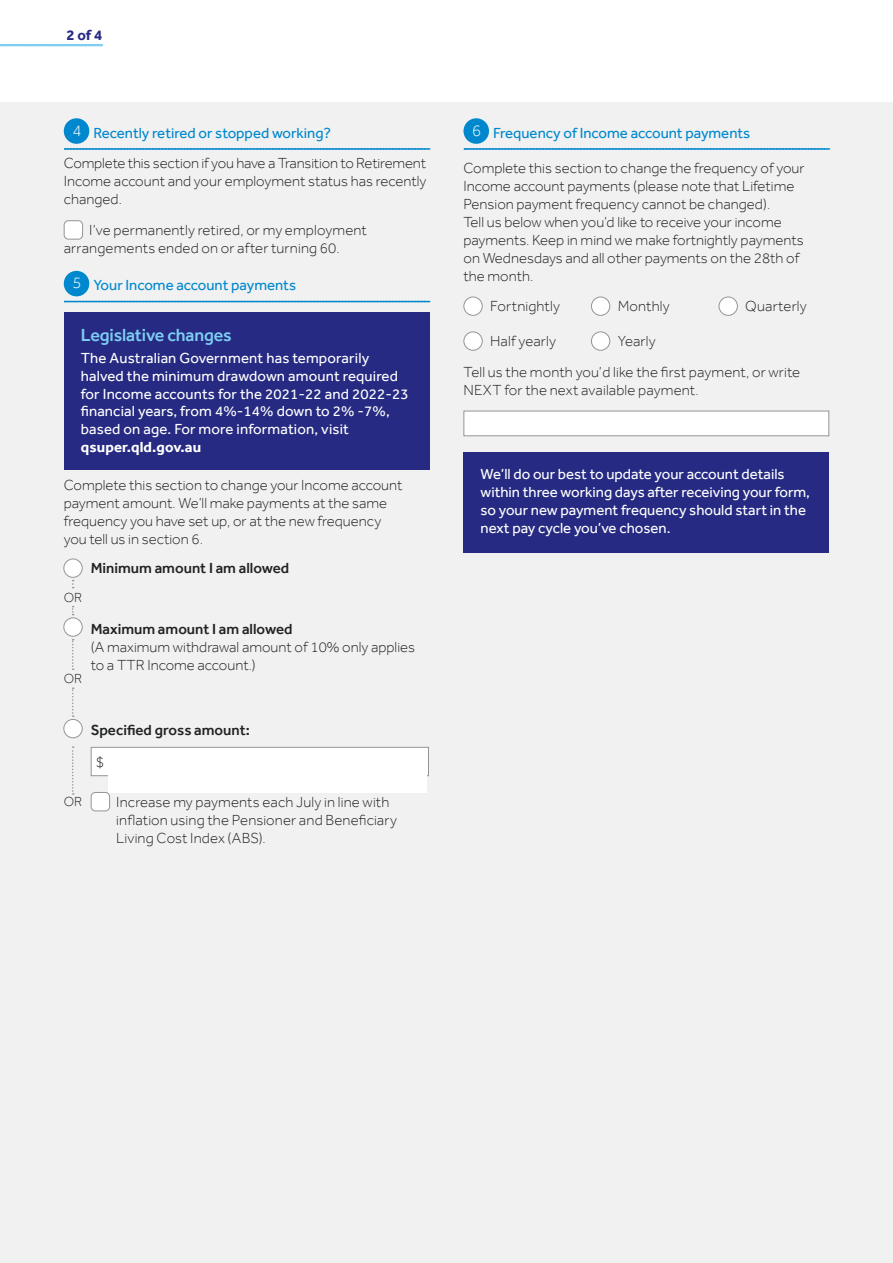
<style>
.page{position:relative;width:893px;height:1263px;background:#fff}
.page>*{position:absolute;margin:0;border:0;box-sizing:border-box;transform-origin:0 0}
.t1{font:500 18px "Effra";letter-spacing:-.01em;color:#7dcef1}
.t2{font:300 16.5px "Effra";color:#fff}
.t3{font:300 15px/18px "Effra";color:#212222}
.t4{font:15px/17.9px "Effra";color:#fff}
.t5{font:15px "Effra";color:#0088ce}
.t6{font:500 15px "Effra";color:#212222}
.t7{font:700 15px "Effra";letter-spacing:.01em;color:#fff}
.t8{font:700 15px "Effra";color:#262a82}
.t9{font:300 13.5px "Effra";color:#212222}
</style>
<div class="page">
<svg style="left:0;top:44px;width:102px;height:2px"></svg>
<div style="left:0;top:102px;width:893px;height:1161px;background:#f1f1f2"></div>
<svg style="left:65px;top:148px;width:365px;height:2px"></svg>
<svg style="left:65px;top:301px;width:365px;height:1px"></svg>
<div style="left:64px;top:221px;width:19px;height:18px;background:#fff;border-radius:4px"></div>
<div style="left:64px;top:220px;width:19px;height:19px;border:1px solid #939598;border-radius:4px"></div>
<div style="left:64px;top:312px;width:365px;height:157px;background:#262a82"></div>
<svg style="left:72px;top:606px;width:2px;height:9px"></svg>
<svg style="left:72px;top:639px;width:2px;height:31px"></svg>
<svg style="left:72px;top:687px;width:2px;height:30px"></svg>
<svg style="left:72px;top:746px;width:2px;height:49px"></svg>
<div style="left:64px;top:559px;width:18px;height:18px;background:#fff;border-radius:50%"></div>
<div style="left:63px;top:559px;width:20px;height:19px;border:1px solid #939598;border-radius:50%"></div>
<div style="left:64px;top:618px;width:18px;height:18px;background:#fff;border-radius:50%"></div>
<div style="left:63px;top:617px;width:20px;height:20px;border:1px solid #939598;border-radius:50%"></div>
<div style="left:64px;top:719px;width:18px;height:19px;background:#fff;border-radius:50%"></div>
<div style="left:63px;top:719px;width:20px;height:19px;border:1px solid #939598;border-radius:50%"></div>
<svg style="left:90px;top:746px;width:339px;height:30px"></svg>
<div style="left:91px;top:792px;width:19px;height:19px;background:#fff;border-radius:4px"></div>
<div style="left:91px;top:792px;width:19px;height:19px;border:1px solid #939598;border-radius:4px"></div>
<svg style="left:464px;top:148px;width:365px;height:2px"></svg>
<div style="left:464px;top:297px;width:18px;height:18px;background:#fff;border-radius:50%"></div>
<div style="left:463px;top:297px;width:20px;height:19px;border:1px solid #939598;border-radius:50%"></div>
<div style="left:591px;top:297px;width:19px;height:18px;background:#fff;border-radius:50%"></div>
<div style="left:591px;top:297px;width:19px;height:19px;border:1px solid #939598;border-radius:50%"></div>
<div style="left:719px;top:297px;width:18px;height:18px;background:#fff;border-radius:50%"></div>
<div style="left:719px;top:297px;width:19px;height:19px;border:1px solid #939598;border-radius:50%"></div>
<div style="left:464px;top:332px;width:18px;height:18px;background:#fff;border-radius:50%"></div>
<div style="left:463px;top:331px;width:20px;height:20px;border:1px solid #939598;border-radius:50%"></div>
<div style="left:591px;top:332px;width:19px;height:18px;background:#fff;border-radius:50%"></div>
<div style="left:591px;top:331px;width:19px;height:20px;border:1px solid #939598;border-radius:50%"></div>
<div style="left:463px;top:411px;width:366px;height:25px;background:#fff;border:1px solid #939598"></div>
<div style="left:463px;top:452px;width:366px;height:100px;background:#262a82"></div>
<div style="left:64px;top:118px;width:25px;height:26px;background:#0088ce;border-radius:50%"></div>
<div style="left:64px;top:271px;width:25px;height:25px;background:#0088ce;border-radius:50%"></div>
<div style="left:463px;top:118px;width:26px;height:26px;background:#0088ce;border-radius:50%"></div>
<div style="left:108px;top:767px;width:319px;height:26px;background:#fff"></div>
<p class="t8" style="left:66px;top:26px;width:37px">2 of 4</p>
<p class="t2" style="left:72px;top:120px;width:10px">4</p>
<p class="t5" style="left:94px;top:124px;width:239px">Recently retired or stopped working?</p>
<p class="t3" style="left:64px;top:154px;width:364px;text-align:justify">Complete this section if you have a Transition to Retirement Income account and your employment status has recently changed.</p>
<p class="t3" style="left:64px;top:221px;width:305px;text-indent:26px">I’ve permanently retired, or my employment arrangements ended on or after turning 60.</p>
<p class="t5" style="left:94px;top:276px;width:204px">Your Income account payments</p>
<p class="t1" style="left:81px;top:324px;width:152px">Legislative changes</p>
<p class="t4" style="left:81px;top:349px;width:329px">The Australian Government has temporarily halved the minimum drawdown amount required for Income accounts for the 2021-22 and 2022-23 financial years, from 4%-14% down to 2% -7%, based on age. For more information, visit</p>
<p class="t7" style="left:81px;top:438px;width:122px">qsuper.qld.gov.au</p>
<p class="t3" style="left:64px;top:476px;width:340px">Complete this section to change your Income account payment amount. We’ll make payments at the same frequency you have set up, or at the new frequency you tell us in section 6.</p>
<p class="t6" style="left:91px;top:559px;width:200px">Minimum amount I am allowed</p>
<p class="t9" style="left:64px;top:589px;width:20px">OR</p>
<p class="t6" style="left:91px;top:620px;width:203px">Maximum amount I am allowed</p>
<p class="t3" style="left:91px;top:638px;width:326px">(A maximum withdrawal amount of 10% only applies to a TTR Income account.)</p>
<p class="t9" style="left:64px;top:671px;width:20px">OR</p>
<p class="t2" style="left:72px;top:273px;width:10px">5</p>
<p class="t9" style="left:64px;top:793px;width:20px">OR</p>
<p class="t6" style="left:91px;top:721px;width:161px">Specified gross amount:</p>
<p class="t3" style="left:96px;top:753px;width:10px">$</p>
<p class="t3" style="left:116px;top:792px;width:282px">Increase my payments each July in line with inflation using the Pensioner and Beneficiary<br>Living Cost Index (ABS).</p>
<p class="t2" style="left:472px;top:120px;width:10px">6</p>
<p class="t5" style="left:493px;top:124px;width:259px">Frequency of Income account payments</p>
<p class="t3" style="left:463px;top:158px;width:343px">Complete this section to change the frequency of your Income account payments (please note that Lifetime Pension payment frequency cannot be changed).<br>Tell us below when you’d like to receive your income payments. Keep in mind we make fortnightly payments on Wednesdays and all other payments on the 28th of the month.</p>
<p class="t3" style="left:490px;top:297px;width:71px">Fortnightly</p>
<p class="t3" style="left:618px;top:297px;width:54px">Monthly</p>
<p class="t3" style="left:745px;top:297px;width:63px">Quarterly</p>
<p class="t3" style="left:490px;top:332px;width:67px">Half yearly</p>
<p class="t3" style="left:463px;top:326px;width:338px;line-height:30.8px;text-indent:154px">Yearly<br>Tell us the month you’d like the first payment, or write</p>
<p class="t3" style="left:463px;top:381px;width:237px">NEXT for the next available payment.</p>
<p class="t4" style="left:480px;top:465px;width:331px">We’ll do our best to update your account details within three working days after receiving your form, so your new payment frequency should start in the next pay cycle you’ve chosen.</p>
</div>
